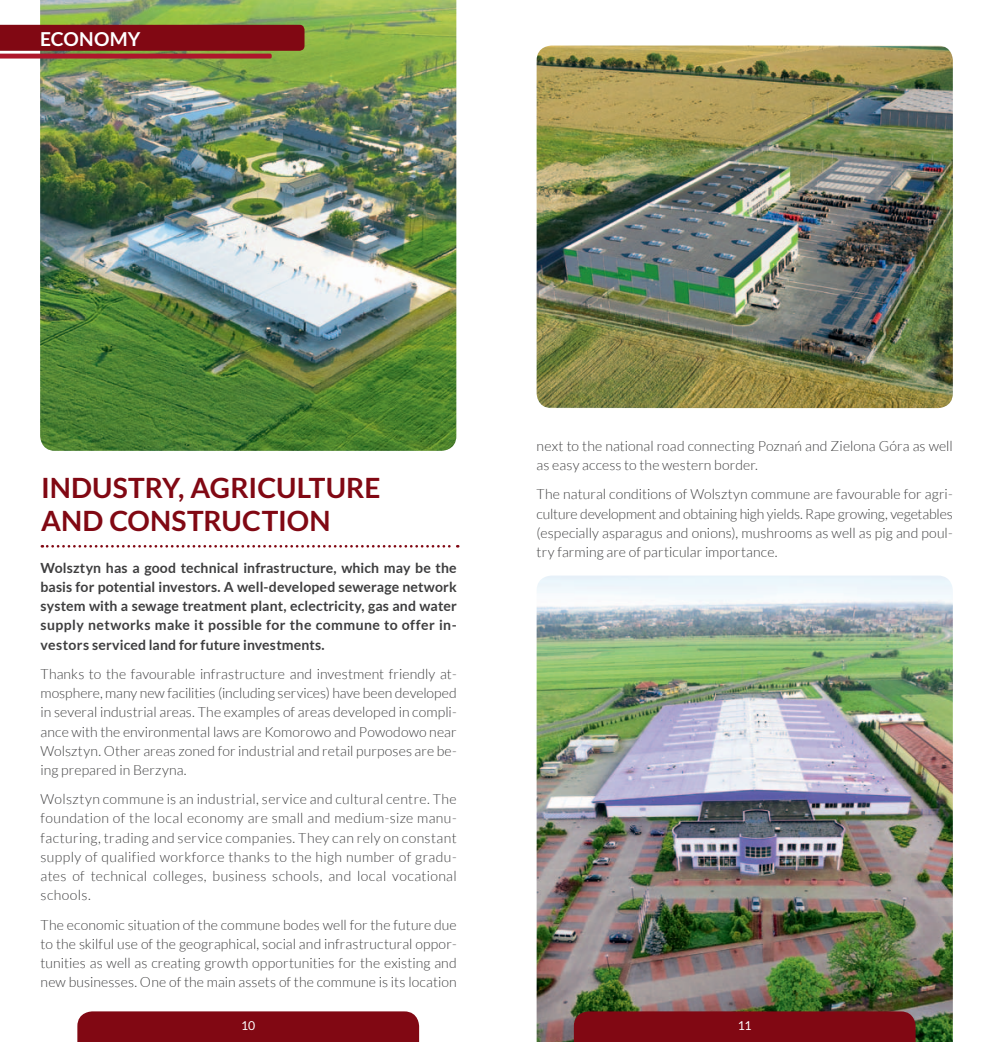
<style>
.page{position:relative;width:993px;height:1042px;background:#fff}
.page>*{position:absolute;margin:0;border:0;box-sizing:border-box;transform-origin:0 0}
.t1{font:700 28px "Lato";letter-spacing:.005em;color:#810813}
.t2{font:700 19.25px "Lato";color:#fff}
.t3{font:300 14px/19.2px "Lato";letter-spacing:.01em;color:#3e3e3f;text-align:justify}
.t4{font:700 14px/19.2px "Lato";letter-spacing:.015em;color:#3e3e3f;text-align:justify}
.t5{font:12.25px "Lato";color:#fff}
</style>
<div class="page">
<img style="left:40px;top:0;width:416px;height:451px">
<img style="left:536px;top:575px;width:416px;height:467px">
<img style="left:536px;top:46px;width:416px;height:362px">
<svg style="left:0;top:25px;width:304px;height:34px;background:#881c1e"></svg>
<div style="left:77px;top:1011px;width:342px;height:31px;background:#810813"></div>
<div style="left:573px;top:1011px;width:342px;height:31px;background:#810813"></div>
<svg style="left:42px;top:545px;width:416px;height:2px"></svg>
<h2 class="t2" style="left:40px;top:28px;width:40px">ECONO</h2>
<h2 class="t2" style="left:110px;top:28px;width:32px">MY</h2>
<h1 class="t1" style="left:41px;top:471px;width:90px">INDUSTRY</h1>
<h1 class="t1" style="left:178px;top:471px;width:185px">, AGRICULTURE</h1>
<h1 class="t1" style="left:41px;top:505px;width:107px">AND CONSTR</h1>
<h1 class="t1" style="left:221px;top:505px;width:87px">UCTION</h1>
<p class="t4" style="left:41px;top:557px;width:417px">Wolsztyn has a good technical infrastructure, which may be the basis for potential investors. A well-developed sewerage network system with a sewage treatment plant, eclectricity, gas and water supply networks make it possible for the commune to offer in&shy;vestors serviced land for future investments.</p>
<p class="t3" style="left:41px;top:664px;width:417px">Thanks to the favourable infrastructure and investment friendly at&shy;mosphere, many new facilities (including services) have been developed in several industrial areas. The examples of areas developed in compli&shy;ance with the environmental laws are Komorowo and Powodowo near Wolsztyn. Other areas zoned for industrial and retail purposes are be&shy;ing prepared in Berzyna.</p>
<p class="t3" style="left:41px;top:789px;width:417px">Wolsztyn commune is an industrial, service and cultural centre. The foundation of the local economy are small and medium-size manu&shy;facturing, trading and service companies. They can rely on constant supply of qualified workforce thanks to the high number of gradu&shy;ates of technical colleges, business schools, and local vocational schools.</p>
<p class="t3" style="left:41px;top:915px;width:417px">The economic situation of the commune bodes well for the future due to the skilful use of the geographical, social and infrastructural oppor&shy;tunities as well as creating growth opportunities for the existing and new businesses. One of the main assets of the commune is its location</p>
<p class="t3" style="left:536px;top:436px;width:417px">next to the national road connecting Poznań and Zielona Góra as well as easy access to the western border.</p>
<p class="t3" style="left:536px;top:485px;width:417px">The natural conditions of Wolsztyn commune are favourable for agri&shy;culture development and obtaining high yields. Rape growing, vegetables (especially asparagus and onions), mushrooms as well as pig and poul&shy;try farming are of particular importance.</p>
<p class="t5" style="left:241px;top:1019px;width:16px">10</p>
<p class="t5" style="left:737px;top:1019px;width:15px">11</p>
</div>
